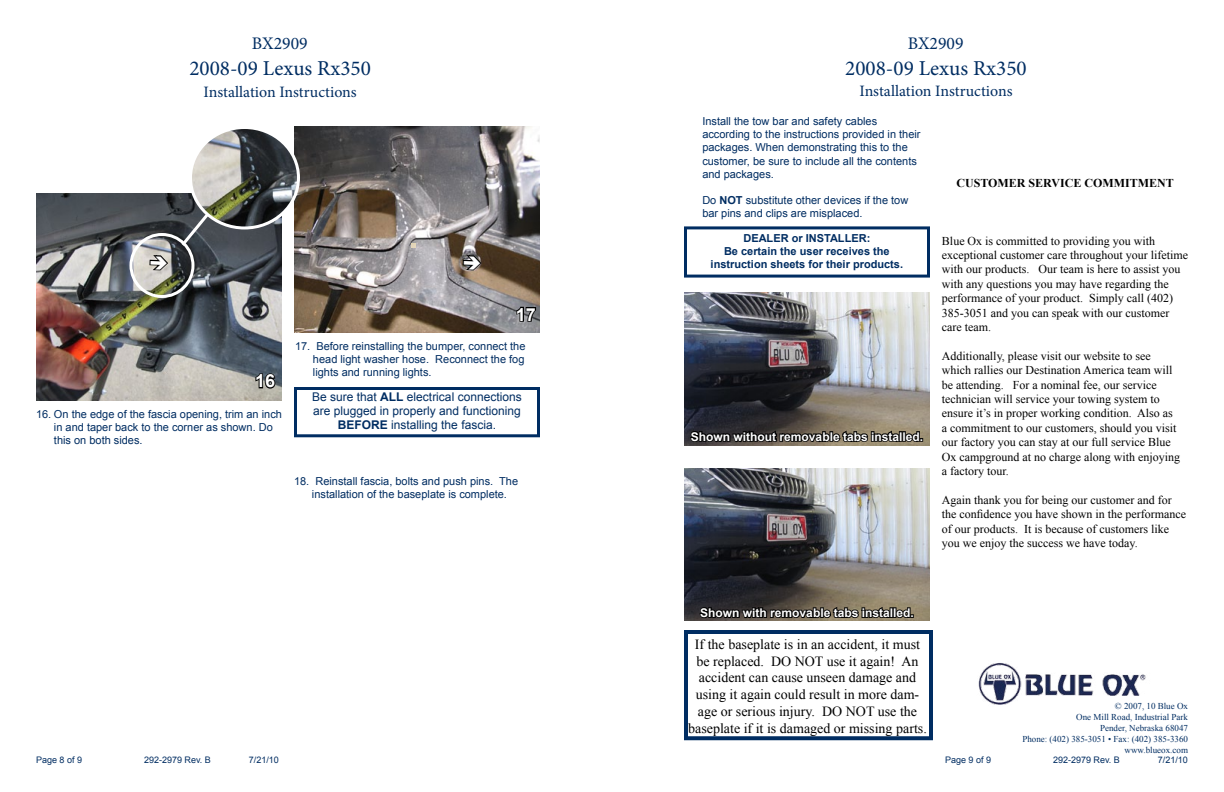
<style>
.page{position:relative;width:1224px;height:792px;background:#fff}
.page>*{position:absolute;margin:0;border:0;box-sizing:border-box;transform-origin:0 0}
.t1{font:21.2px "Minion Pro";color:#002d62}
.t2{font:700 18px "Arial";color:#fff}
.t3{font:17.7px "Minion Pro";color:#002d62}
.t4{font:15.9px "Minion Pro";color:#002d62}
.t5{font:14px/16.8px "Times New Roman";color:#000;text-align:center}
.t6{font:12px/14.4px "Times New Roman";color:#000}
.t7{font:12px/14.4px "Arial";color:#002d62;text-align:center}
.t8{font:700 12px "Arial";color:#fff}
.t9{font:700 12px "Times New Roman";color:#000}
.t10{font:11px/13.2px "Arial";color:#002d62}
.t11{font:700 11px/13.2px "Arial";color:#002d62;text-align:center}
.t12{font:9px/10.8px "Times New Roman";color:#002d62;text-align:right}
.t13{font:9px "Arial";color:#002d62}
.s1{font-weight:700}
</style>
<div class="page">
<img style="left:294px;top:126px;width:246px;height:207px">
<svg style="left:515px;top:306px;width:22px;height:17px"></svg>
<svg style="left:411px;top:243px;width:5px;height:5px"></svg>
<img style="left:684px;top:293px;width:246px;height:153px">
<div style="left:684px;top:226px;width:246px;height:52px;border:3px solid #002d62"></div>
<svg style="left:689px;top:425px;width:234px;height:21px;background:#443e36"></svg>
<img style="left:684px;top:468px;width:246px;height:153px">
<svg style="left:698px;top:601px;width:216px;height:20px;background:#413b32"></svg>
<div style="left:294px;top:387px;width:246px;height:50px;border:3px solid #002d62"></div>
<img style="left:36px;top:194px;width:246px;height:206px">
<svg style="left:254px;top:372px;width:23px;height:18px"></svg>
<img style="left:190px;top:128px;width:108px;height:100px">
<div style="left:189px;top:126px;width:111px;height:104px;border:3px solid #fff;border-radius:50%"></div>
<div style="left:130px;top:233px;width:64px;height:65px;border:3px solid #fff;border-radius:50%"></div>
<svg style="left:178px;top:210px;width:34px;height:39px"></svg>
<div style="left:684px;top:630px;width:249px;height:110px;border:4px solid #002d62"></div>
<img style="left:978px;top:663px;width:168px;height:42px">
<svg style="left:462px;top:254px;width:21px;height:18px"></svg>
<svg style="left:148px;top:254px;width:22px;height:18px"></svg>
<h3 class="t3" style="left:252px;top:31px;width:57px">BX2909</h3>
<h1 class="t1" style="left:189px;top:55px;width:183px">2008-09 Lexus Rx350</h1>
<h3 class="t4" style="left:204px;top:81px;width:155px">Installation Instructions</h3>
<h2 class="t2" style="left:516px;top:302px;width:22px">17</h2>
<h2 class="t2" style="left:255px;top:369px;width:22px">16</h2>
<p class="t10" style="left:54px;top:407px;width:229px;text-indent:-18px">16. On the edge of the fascia opening, trim an inch in and taper back to the corner as shown. Do this on both sides.</p>
<p class="t10" style="left:313px;top:340px;width:214px;text-align:justify;text-indent:-18px">17. Before reinstalling the bumper, connect the head light washer hose. Reconnect the fog lights and running lights.</p>
<p class="t7" style="left:312px;top:389px;width:211px">Be sure that <span class="s1">ALL</span> electrical connections are plugged in properly and functioning<br><span class="s1">BEFORE</span> installing the fascia.</p>
<p class="t10" style="left:312px;top:475px;width:208px;text-indent:-18px">18. Reinstall fascia, bolts and push pins. The installation of the baseplate is complete.</p>
<p class="t13" style="left:36px;top:753px;width:48px">Page 8 of 9</p>
<p class="t13" style="left:144px;top:753px;width:68px">292-2979 Rev. B</p>
<p class="t13" style="left:249px;top:753px;width:32px">7/21/10</p>
<h3 class="t3" style="left:908px;top:31px;width:57px">BX2909</h3>
<h1 class="t1" style="left:845px;top:54px;width:183px">2008-09 Lexus Rx350</h1>
<h3 class="t4" style="left:860px;top:80px;width:155px">Installation Instructions</h3>
<p class="t10" style="left:702px;top:115px;width:220px">Install the tow bar and safety cables according to the instructions provided in their packages. When demonstrating this to the customer, be sure to include all the contents and packages.</p>
<p class="t10" style="left:702px;top:194px;width:208px">Do <span class="s1">NOT</span> substitute other devices if the tow bar pins and clips are misplaced.</p>
<p class="t11" style="left:711px;top:232px;width:194px">DEALER or INSTALLER:<br>Be certain the user receives the instruction sheets for their products.</p>
<p class="t8" style="left:691px;top:429px;width:234px">Shown without removable tabs installed.</p>
<p class="t9" style="left:956px;top:175px;width:219px">CUSTOMER SERVICE COMMITMENT</p>
<p class="t6" style="left:942px;top:233px;width:248px">Blue Ox is committed to providing you with exceptional customer care throughout your lifetime with our products. Our team is here to assist you with any questions you may have regarding the performance of your product. Simply call (402)<br>385-3051 and you can speak with our customer care team.</p>
<p class="t6" style="left:942px;top:348px;width:240px">Additionally, please visit our website to see which rallies our Destination America team will be attending. For a nominal fee, our service technician will service your towing system to ensure it’s in proper working condition. Also as a commitment to our customers, should you visit our factory you can stay at our full service Blue Ox campground at no charge along with enjoying a factory tour.</p>
<p class="t6" style="left:942px;top:492px;width:246px">Again thank you for being our customer and for the confidence you have shown in the performance of our products. It is because of customers like you we enjoy the success we have today.</p>
<p class="t8" style="left:700px;top:605px;width:215px">Shown with removable tabs installed.</p>
<p class="t5" style="left:688px;top:635px;width:240px">If the baseplate is in an accident, it must be replaced. DO NOT use it again! An accident can cause unseen damage and using it again could result in more dam&shy;age or serious injury. DO NOT use the baseplate if it is damaged or missing parts.</p>
<p class="t12" style="left:1022px;top:701px;width:167px">© 2007, 10 Blue Ox<br>One Mill Road, Industrial Park<br>Pender, Nebraska 68047<br>Phone: (402) 385-3051 • Fax: (402) 385-3360 www.blueox.com</p>
<p class="t13" style="left:945px;top:753px;width:48px">Page 9 of 9</p>
<p class="t13" style="left:1053px;top:753px;width:68px">292-2979 Rev. B</p>
<p class="t13" style="left:1158px;top:753px;width:32px">7/21/10</p>
</div>
